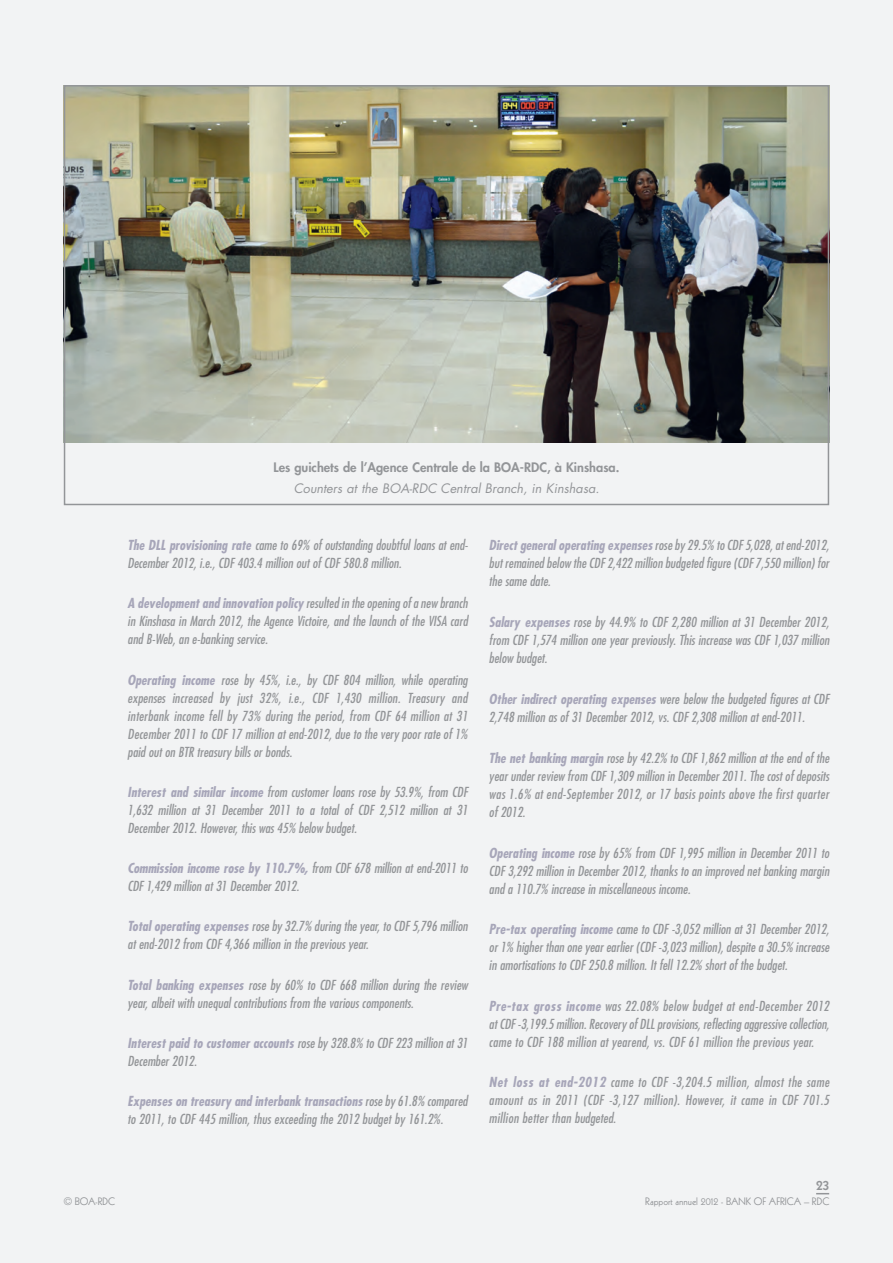
<style>
.page{position:relative;width:893px;height:1263px;background:#f2f3f4}
.page>*{position:absolute;margin:0;border:0;box-sizing:border-box;transform-origin:0 0}
.t1{font:800 15px "Kabel";color:#939598}
.t2{font:italic condensed 13.5px/18px "Futura";color:#939598;text-align:justify}
.t3{font:800 12.75px "Futura";color:#939598}
.t4{font:italic 12.75px "Futura";color:#939598}
.t5{font:10.5px "Kabel";color:#939598}
.s1{font-weight:700;color:#a7a6b9}
</style>
<div class="page">
<img style="left:67px;top:88px;width:759px;height:354px">
<svg style="left:816px;top:1193px;width:13px;height:1px"></svg>
<div style="left:64px;top:85px;width:765px;height:420px;border:2px solid #939598"></div>
<p class="t3" style="left:274px;top:461px;width:347px">Les guichets de l’Agence Centrale de la BOA-RDC, à Kinshasa.</p>
<p class="t4" style="left:294px;top:482px;width:307px">Counters at the BOA-RDC Central Branch, in Kinshasa.</p>
<p class="t2" style="left:128px;top:537px;width:341px"><span class="s1">The DLL provisioning rate</span> came to 69% of outstanding doubtful loans at end-<br>December 2012, i.e., CDF 403.4 million out of CDF 580.8 million.</p>
<p class="t2" style="left:128px;top:595px;width:342px"><span class="s1">A development and innovation policy</span> resulted in the opening of a new branch in Kinshasa in March 2012, the Agence Victoire, and the launch of the VISA card and B-Web, an e-banking service.</p>
<p class="t2" style="left:128px;top:671px;width:342px"><span class="s1">Operating income</span> rose by 45%, i.e., by CDF 804 million, while operating expenses increased by just 32%, i.e., CDF 1,430 million. Treasury and interbank income fell by 73% during the period, from CDF 64 million at 31<br>December 2011 to CDF 17 million at end-2012, due to the very poor rate of 1% paid out on BTR treasury bills or bonds.</p>
<p class="t2" style="left:128px;top:784px;width:342px"><span class="s1">Interest and similar income</span> from customer loans rose by 53.9%, from CDF 1,632 million at 31 December 2011 to a total of CDF 2,512 million at 31<br>December 2012. However, this was 45% below budget.</p>
<p class="t2" style="left:128px;top:860px;width:342px"><span class="s1">Commission income rose by 110.7%,</span> from CDF 678 million at end-2011 to<br>CDF 1,429 million at 31 December 2012.</p>
<p class="t2" style="left:128px;top:918px;width:342px"><span class="s1">Total operating expenses</span> rose by 32.7% during the year, to CDF 5,796 million at end-2012 from CDF 4,366 million in the previous year.</p>
<p class="t2" style="left:128px;top:976px;width:342px"><span class="s1">Total banking expenses</span> rose by 60% to CDF 668 million during the review year, albeit with unequal contributions from the various components.</p>
<p class="t2" style="left:128px;top:1035px;width:342px"><span class="s1">Interest paid to customer accounts</span> rose by 328.8% to CDF 223 million at 31<br>December 2012.</p>
<p class="t2" style="left:128px;top:1093px;width:342px"><span class="s1">Expenses on treasury and interbank transactions</span> rose by 61.8% compared to 2011, to CDF 445 million, thus exceeding the 2012 budget by 161.2%.</p>
<p class="t2" style="left:489px;top:537px;width:342px"><span class="s1">Direct general operating expenses</span> rose by 29.5% to CDF 5,028, at end-2012, but remained below the CDF 2,422 million budgeted figure (CDF 7,550 million) for the same date.</p>
<p class="t2" style="left:489px;top:614px;width:342px"><span class="s1">Salary expenses</span> rose by 44.9% to CDF 2,280 million at 31 December 2012, from CDF 1,574 million one year previously. This increase was CDF 1,037 million below budget.</p>
<p class="t2" style="left:489px;top:691px;width:342px"><span class="s1">Other indirect operating expenses</span> were below the budgeted figures at CDF<br>2,748 million as of 31 December 2012, vs. CDF 2,308 million at end-2011.</p>
<p class="t2" style="left:489px;top:749px;width:342px"><span class="s1">The net banking margin</span> rose by 42.2% to CDF 1,862 million at the end of the year under review from CDF 1,309 million in December 2011. The cost of deposits was 1.6% at end-September 2012, or 17 basis points above the first quarter of 2012.</p>
<p class="t2" style="left:489px;top:844px;width:342px"><span class="s1">Operating income</span> rose by 65% from CDF 1,995 million in December 2011 to CDF 3,292 million in December 2012, thanks to an improved net banking margin and a 110.7% increase in miscellaneous income.</p>
<p class="t2" style="left:489px;top:921px;width:342px"><span class="s1">Pre-tax operating income</span> came to CDF -3,052 million at 31 December 2012, or 1% higher than one year earlier (CDF -3,023 million), despite a 30.5% increase in amortisations to CDF 250.8 million. It fell 12.2% short of the budget.</p>
<p class="t2" style="left:489px;top:998px;width:342px"><span class="s1">Pre-tax gross income</span> was 22.08% below budget at end-December 2012 at CDF -3,199.5 million. Recovery of DLL provisions, reflecting aggressive collection, came to CDF 188 million at yearend, vs. CDF 61 million the previous year.</p>
<p class="t2" style="left:489px;top:1074px;width:342px"><span class="s1">Net loss at end-2012</span> came to CDF -3,204.5 million, almost the same amount as in 2011 (CDF -3,127 million). However, it came in CDF 701.5 million better than budgeted.</p>
<p class="t5" style="left:64px;top:1197px;width:53px">© BOA-RDC</p>
<p class="t1" style="left:816px;top:1179px;width:15px">23</p>
<p class="t5" style="left:645px;top:1198px;width:186px">Rapport annuel 2012 - BANK OF AFRICA – RDC</p>
</div>
